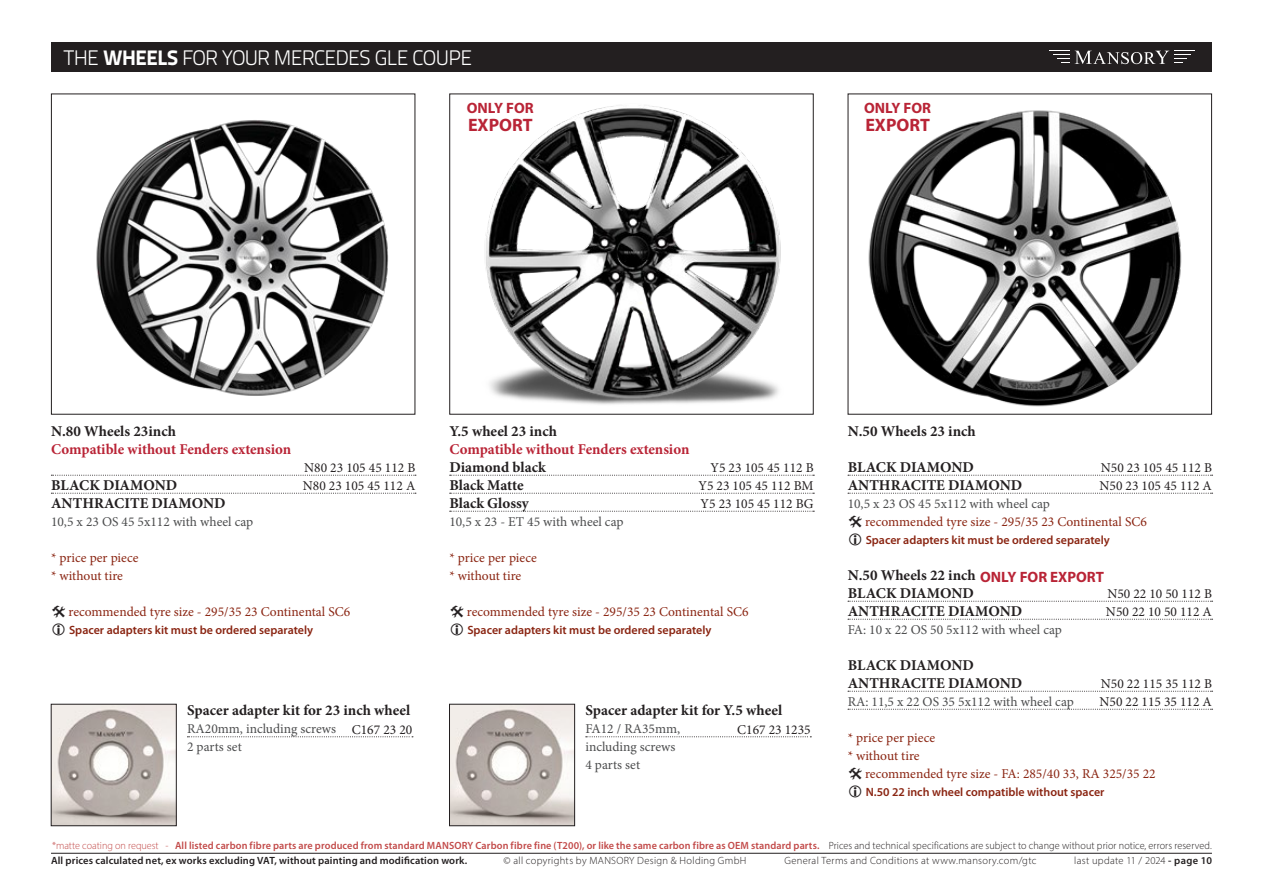
<style>
.page{position:relative;width:1263px;height:893px;background:#fff}
.page>*{position:absolute;margin:0;border:0;box-sizing:border-box;transform-origin:0 0}
.nadpis{font:300 21px "Titillium Text 22 L";letter-spacing:-.035em;color:#fff}
.name_of_product{font:700 18px "Myriad Pro";color:#b92436}
.name_of_product-2{font:700 15px "Minion Pro";color:#231f20}
.name_of_product-3{font:700 15px/18px "Minion Pro";letter-spacing:-.005em;color:#b92436}
.name_of_product-4{font:700 15px "Myriad Pro";color:#b92436}
.description{font:13.5px "Minion Pro";color:#4b4c4d}
.NR{font:13.5px "Minion Pro";color:#231f20}
.poznamka_red{font:13.5px "Minion Pro";color:#8a2512}
.description-2{font:13.5px "Minion Pro";color:#8a2512}
.description-3{font:600 12px "Myriad Pro";color:#8a2512}
.poznamka_red-2{font:600 12px "Myriad Pro";color:#8a2512}
.t1{font:600 10.5px/15px "Myriad Pro";letter-spacing:.015em;color:#c24a49}
.t2{font:300 10.5px "Myriad Pro";letter-spacing:.03em;color:#231f20}
.s1{font-weight:800}
.s2{color:#231f20}
.s3{font-weight:300}
.s4{font-weight:300;color:#231f20}
.s5{font-weight:600}
</style>
<div class="page">
<div style="left:51px;top:43px;width:1161px;height:29px;background:#231f20"></div>
<svg style="left:1053px;top:54px;width:16px;height:9px"></svg>
<svg style="left:1075px;top:51px;width:116px;height:13px"></svg>
<hr style="left:51px;top:853px;width:1161px;height:1px;background:#231f20">
<img style="left:451px;top:706px;width:122px;height:118px">
<div style="left:449px;top:704px;width:126px;height:122px;border:1px solid #231f20"></div>
<img style="left:53px;top:706px;width:121px;height:118px">
<div style="left:51px;top:704px;width:125px;height:122px;border:1px solid #231f20"></div>
<svg style="left:586px;top:736px;width:225px;height:1px"></svg>
<svg style="left:187px;top:736px;width:226px;height:1px"></svg>
<svg style="left:51px;top:475px;width:365px;height:1px"></svg>
<svg style="left:51px;top:493px;width:365px;height:1px"></svg>
<svg style="left:848px;top:475px;width:364px;height:1px"></svg>
<svg style="left:848px;top:493px;width:364px;height:1px"></svg>
<svg style="left:848px;top:601px;width:364px;height:1px"></svg>
<svg style="left:848px;top:619px;width:364px;height:1px"></svg>
<svg style="left:848px;top:691px;width:364px;height:1px"></svg>
<svg style="left:848px;top:709px;width:364px;height:1px"></svg>
<svg style="left:450px;top:475px;width:364px;height:1px"></svg>
<svg style="left:450px;top:493px;width:364px;height:1px"></svg>
<svg style="left:450px;top:511px;width:364px;height:1px"></svg>
<img style="left:96px;top:120px;width:293px;height:276px">
<div style="left:51px;top:94px;width:364px;height:321px;border:1px solid #231f20"></div>
<img style="left:868px;top:110px;width:314px;height:297px">
<div style="left:848px;top:94px;width:364px;height:321px;border:1px solid #231f20"></div>
<img style="left:485px;top:105px;width:296px;height:300px">
<div style="left:449px;top:94px;width:365px;height:321px;border:1px solid #231f20"></div>
<p class="nadpis" style="left:64px;top:43px;width:410px">THE <span class="s1">WHEELS</span> FOR YOUR MERCEDES GLE COUPE</p>
<p class="name_of_product-4" style="left:467px;top:98px;width:69px">ONLY FOR</p>
<p class="name_of_product" style="left:468px;top:113px;width:66px">EXPORT</p>
<p class="name_of_product-4" style="left:864px;top:98px;width:69px">ONLY FOR</p>
<p class="name_of_product" style="left:865px;top:113px;width:66px">EXPORT</p>
<p class="name_of_product-3" style="left:51px;top:422px;width:242px"><span class="s2">N.80 Wheels 23inch<br></span>Compatible without Fenders extension</p>
<p class="name_of_product-2" style="left:51px;top:475px;width:128px">BLACK DIAMOND</p>
<p class="name_of_product-2" style="left:51px;top:493px;width:176px">ANTHRACITE DIAMOND</p>
<p class="description" style="left:51px;top:513px;width:204px">10,5 x 23 OS 45 5x112 with wheel cap</p>
<p class="description-2" style="left:51px;top:549px;width:89px">* price per piece</p>
<p class="description-2" style="left:51px;top:567px;width:73px">* without tire</p>
<p class="poznamka_red" style="left:69px;top:603px;width:283px">recommended tyre size - 295/35 23 Continental SC6</p>
<p class="description-3" style="left:69px;top:622px;width:246px">Spacer adapters kit must be ordered separately</p>
<p class="NR" style="left:304px;top:459px;width:113px">N80 23 105 45 112 B</p>
<p class="NR" style="left:303px;top:477px;width:114px">N80 23 105 45 112 A</p>
<p class="name_of_product-2" style="left:449px;top:421px;width:109px">Y.5 wheel 23 inch</p>
<p class="name_of_product-3" style="left:449px;top:440px;width:242px">Compatible without Fenders extension</p>
<p class="name_of_product-2" style="left:449px;top:457px;width:98px">Diamond black</p>
<p class="name_of_product-2" style="left:449px;top:475px;width:76px">Black Matte</p>
<p class="name_of_product-2" style="left:449px;top:493px;width:81px">Black Glossy</p>
<p class="description" style="left:449px;top:513px;width:176px">10,5 x 23 - ET 45 with wheel cap</p>
<p class="description-2" style="left:449px;top:549px;width:89px">* price per piece</p>
<p class="description-2" style="left:449px;top:567px;width:73px">* without tire</p>
<p class="poznamka_red" style="left:467px;top:603px;width:283px">recommended tyre size - 295/35 23 Continental SC6</p>
<p class="poznamka_red-2" style="left:467px;top:622px;width:246px">Spacer adapters kit must be ordered separately</p>
<p class="NR" style="left:710px;top:459px;width:105px">Y5 23 105 45 112 B</p>
<p class="NR" style="left:698px;top:477px;width:117px">Y5 23 105 45 112 BM</p>
<p class="NR" style="left:701px;top:495px;width:115px">Y5 23 105 45 112 BG</p>
<p class="name_of_product-2" style="left:187px;top:700px;width:225px">Spacer adapter kit for 23 inch wheel</p>
<p class="description" style="left:187px;top:720px;width:151px">RA20mm, including screws</p>
<p class="description" style="left:187px;top:738px;width:56px">2 parts set</p>
<p class="name_of_product-2" style="left:585px;top:700px;width:198px">Spacer adapter kit for Y.5 wheel</p>
<p class="description" style="left:585px;top:720px;width:96px">FA12 / RA35mm,</p>
<p class="description" style="left:585px;top:738px;width:92px">including screws</p>
<p class="description" style="left:585px;top:756px;width:56px">4 parts set</p>
<p class="NR" style="left:352px;top:720px;width:62px">C167 23 20</p>
<p class="NR" style="left:737px;top:720px;width:75px">C167 23 1235</p>
<p class="name_of_product-2" style="left:848px;top:421px;width:130px">N.50 Wheels 23 inch</p>
<p class="name_of_product-2" style="left:848px;top:457px;width:128px">BLACK DIAMOND</p>
<p class="name_of_product-2" style="left:848px;top:475px;width:176px">ANTHRACITE DIAMOND</p>
<p class="description" style="left:848px;top:495px;width:204px">10,5 x 23 OS 45 5x112 with wheel cap</p>
<p class="poznamka_red" style="left:865px;top:513px;width:283px">recommended tyre size - 295/35 23 Continental SC6</p>
<p class="description-3" style="left:866px;top:532px;width:246px">Spacer adapters kit must be ordered separately</p>
<p class="name_of_product-2" style="left:848px;top:565px;width:130px">N.50 Wheels 22 inch</p>
<p class="name_of_product-2" style="left:848px;top:583px;width:128px">BLACK DIAMOND</p>
<p class="name_of_product-2" style="left:848px;top:601px;width:176px">ANTHRACITE DIAMOND</p>
<p class="description" style="left:848px;top:621px;width:216px">FA: 10 x 22 OS 50 5x112 with wheel cap</p>
<p class="name_of_product-2" style="left:848px;top:655px;width:128px">BLACK DIAMOND</p>
<p class="name_of_product-2" style="left:848px;top:673px;width:176px">ANTHRACITE DIAMOND</p>
<p class="description" style="left:848px;top:693px;width:228px">RA: 11,5 x 22 OS 35 5x112 with wheel cap</p>
<p class="description-2" style="left:848px;top:729px;width:89px">* price per piece</p>
<p class="description-2" style="left:848px;top:747px;width:73px">* without tire</p>
<p class="poznamka_red" style="left:865px;top:765px;width:292px">recommended tyre size - FA: 285/40 33, RA 325/35 22</p>
<p class="description-3" style="left:866px;top:784px;width:240px">N.50 22 inch wheel compatible without spacer</p>
<p class="NR" style="left:1101px;top:459px;width:113px">N50 23 105 45 112 B</p>
<p class="NR" style="left:1099px;top:477px;width:114px">N50 23 105 45 112 A</p>
<p class="name_of_product-4" style="left:980px;top:567px;width:125px">ONLY FOR EXPORT</p>
<p class="NR" style="left:1107px;top:585px;width:106px">N50 22 10 50 112 B</p>
<p class="NR" style="left:1106px;top:603px;width:107px">N50 22 10 50 112 A</p>
<p class="NR" style="left:1101px;top:675px;width:113px">N50 22 115 35 112 B</p>
<p class="NR" style="left:1099px;top:693px;width:114px">N50 22 115 35 112 A</p>
<p class="t1" style="left:51px;top:837px;width:1162px"><span class="s3">*matte coating on request -</span> All listed carbon fibre parts are produced from standard MANSORY Carbon fibre fine (T200), or like the same carbon fibre as OEM standard parts. <span class="s4">Prices and technical specifications are subject to change without prior notice, errors reserved.<br></span><span class="s2">All prices calculated net, ex works excluding VAT, without painting and modification work.</span></p>
<p class="t2" style="left:504px;top:854px;width:244px">© all copyrights by MANSORY Design &amp; Holding GmbH</p>
<p class="t2" style="left:784px;top:854px;width:253px">General Terms and Conditions at www.mansory.com/gtc</p>
<p class="t2" style="left:1074px;top:854px;width:139px">last update 11 / 2024 <span class="s5">- page 10</span></p>
</div>
